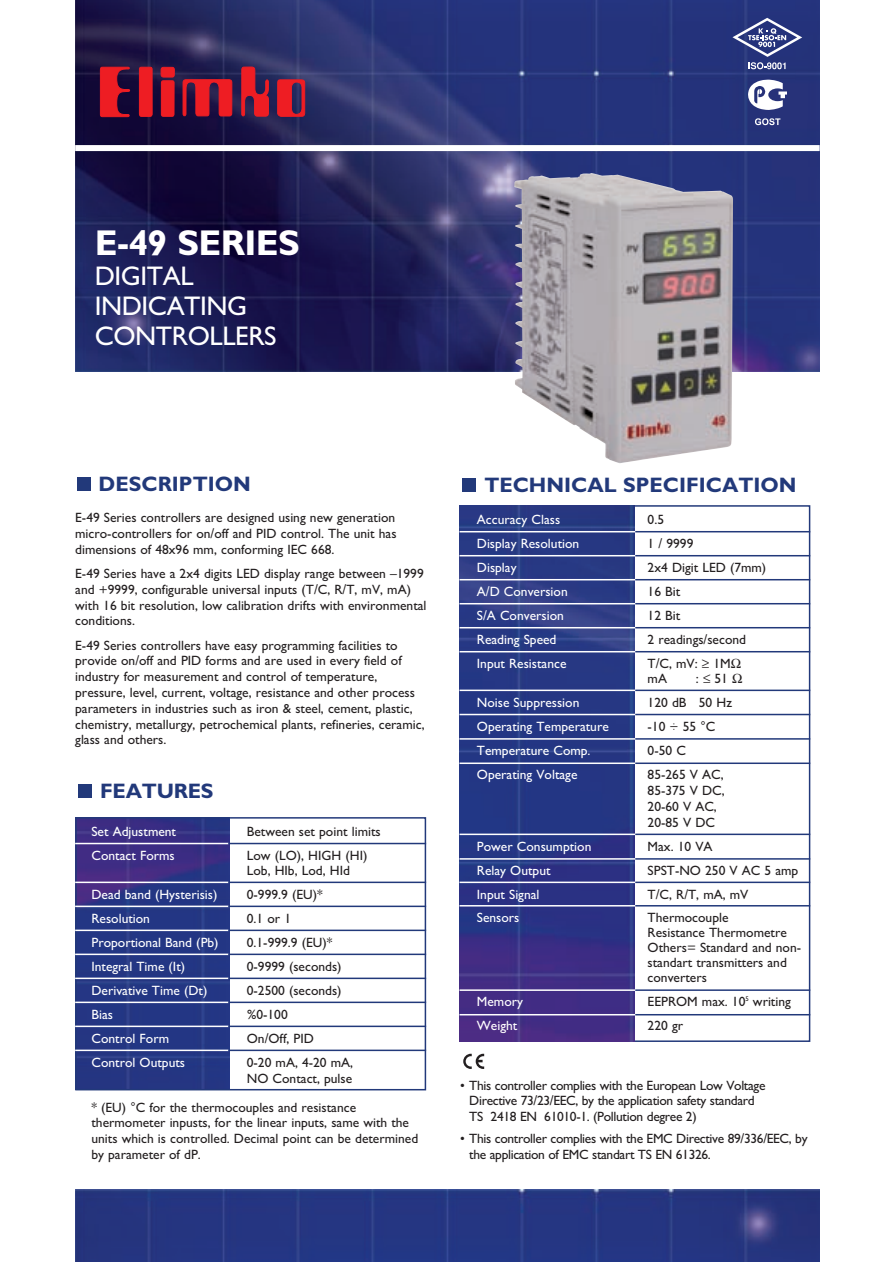
<style>
.page{position:relative;width:894px;height:1262px;background:#fff}
.page>*{position:absolute;margin:0;border:0;box-sizing:border-box;transform-origin:0 0}
.t1{font:700 36px "M Gill Sans";letter-spacing:-.015em;color:#fff}
.t2{font:27px/30px "M Gill Sans";letter-spacing:-.015em;color:#fff}
.t3{font:700 21px "M Gill Sans";color:#22397a}
.t4{font:13.5px/15.8px "M Gill Sans";color:#231f20}
.t5{font:13.5px "M Gill Sans";color:#fff}
.t6{font:13.5px/15.8px "M Gill Sans";letter-spacing:-.025em;color:#231f20}
</style>
<div class="page">
<img style="left:75px;top:0;width:744px;height:372px">
<div style="left:75px;top:145px;width:744px;height:6px;background:#fff"></div>
<svg style="left:100px;top:67px;width:30px;height:50px"></svg>
<svg style="left:139px;top:67px;width:13px;height:49px"></svg>
<svg style="left:161px;top:67px;width:13px;height:49px"></svg>
<svg style="left:183px;top:80px;width:49px;height:37px;background:#a41a2e"></svg>
<svg style="left:242px;top:67px;width:26px;height:50px"></svg>
<svg style="left:277px;top:79px;width:28px;height:38px"></svg>
<svg style="left:732px;top:18px;width:70px;height:51px;background:#4e5a94"></svg>
<svg style="left:747px;top:80px;width:40px;height:30px"></svg>
<svg style="left:755px;top:118px;width:25px;height:7px"></svg>
<img style="left:75px;top:1190px;width:744px;height:72px">
<div style="left:462px;top:478px;width:14px;height:14px;background:#22397a"></div>
<img style="left:459px;top:505px;width:175px;height:537px">
<hr style="left:459px;top:531px;width:176px;height:1px;background:#fff">
<hr style="left:635px;top:531px;width:175px;height:1px;background:#22397a">
<hr style="left:459px;top:555px;width:176px;height:1px;background:#fff">
<hr style="left:635px;top:555px;width:175px;height:1px;background:#22397a">
<hr style="left:459px;top:579px;width:176px;height:1px;background:#fff">
<hr style="left:635px;top:579px;width:175px;height:1px;background:#22397a">
<hr style="left:459px;top:603px;width:176px;height:1px;background:#fff">
<hr style="left:635px;top:603px;width:175px;height:1px;background:#22397a">
<hr style="left:459px;top:627px;width:176px;height:1px;background:#fff">
<hr style="left:635px;top:627px;width:175px;height:1px;background:#22397a">
<hr style="left:459px;top:651px;width:176px;height:1px;background:#fff">
<hr style="left:635px;top:651px;width:175px;height:1px;background:#22397a">
<hr style="left:459px;top:690px;width:176px;height:1px;background:#fff">
<hr style="left:635px;top:690px;width:175px;height:1px;background:#22397a">
<hr style="left:459px;top:714px;width:176px;height:1px;background:#fff">
<hr style="left:635px;top:714px;width:175px;height:1px;background:#22397a">
<hr style="left:459px;top:738px;width:176px;height:2px;background:#fff">
<hr style="left:635px;top:738px;width:175px;height:2px;background:#22397a">
<hr style="left:459px;top:763px;width:176px;height:1px;background:#fff">
<hr style="left:635px;top:763px;width:175px;height:1px;background:#22397a">
<hr style="left:459px;top:834px;width:176px;height:1px;background:#fff">
<hr style="left:635px;top:834px;width:175px;height:1px;background:#22397a">
<hr style="left:459px;top:858px;width:176px;height:2px;background:#fff">
<hr style="left:635px;top:858px;width:175px;height:2px;background:#22397a">
<hr style="left:459px;top:882px;width:176px;height:1px;background:#fff">
<hr style="left:635px;top:882px;width:175px;height:1px;background:#22397a">
<hr style="left:459px;top:905px;width:176px;height:2px;background:#fff">
<hr style="left:635px;top:905px;width:175px;height:2px;background:#22397a">
<hr style="left:459px;top:989px;width:176px;height:2px;background:#fff">
<hr style="left:635px;top:989px;width:175px;height:2px;background:#22397a">
<hr style="left:459px;top:1014px;width:176px;height:1px;background:#fff">
<hr style="left:635px;top:1014px;width:175px;height:1px;background:#22397a">
<img style="left:514px;top:173px;width:219px;height:290px">
<div style="left:78px;top:784px;width:14px;height:14px;background:#22397a"></div>
<img style="left:78px;top:820px;width:151px;height:267px">
<div style="left:75px;top:817px;width:351px;height:273px;border:2px solid #22397a"></div>
<hr style="left:75px;top:843px;width:153px;height:1px;background:#fff">
<hr style="left:228px;top:843px;width:198px;height:1px;background:#22397a">
<hr style="left:75px;top:882px;width:153px;height:1px;background:#fff">
<hr style="left:228px;top:882px;width:198px;height:1px;background:#22397a">
<hr style="left:75px;top:906px;width:153px;height:1px;background:#fff">
<hr style="left:228px;top:906px;width:198px;height:1px;background:#22397a">
<hr style="left:75px;top:930px;width:153px;height:1px;background:#fff">
<hr style="left:228px;top:930px;width:198px;height:1px;background:#22397a">
<hr style="left:75px;top:954px;width:153px;height:1px;background:#fff">
<hr style="left:228px;top:954px;width:198px;height:1px;background:#22397a">
<hr style="left:75px;top:978px;width:153px;height:1px;background:#fff">
<hr style="left:228px;top:978px;width:198px;height:1px;background:#22397a">
<hr style="left:75px;top:1002px;width:153px;height:1px;background:#fff">
<hr style="left:228px;top:1002px;width:198px;height:1px;background:#22397a">
<hr style="left:75px;top:1026px;width:153px;height:1px;background:#fff">
<hr style="left:228px;top:1026px;width:198px;height:1px;background:#22397a">
<hr style="left:75px;top:1050px;width:153px;height:1px;background:#fff">
<hr style="left:228px;top:1050px;width:198px;height:1px;background:#22397a">
<svg style="left:463px;top:1054px;width:21px;height:15px"></svg>
<div style="left:77px;top:477px;width:14px;height:14px;background:#22397a"></div>
<h1 class="t1" style="left:95px;top:231px;width:207px">E-49 SERIES</h1>
<h2 class="t2" style="left:95px;top:264px;width:183px">DIGITAL<br>INDICATING<br>CONTROLLERS</h2>
<h3 class="t3" style="left:99px;top:477px;width:154px">DESCRIPTION</h3>
<p class="t4" style="left:75px;top:511px;width:323px;text-align:justify">E-49 Series controllers are designed using new generation micro-controllers for on/off and PID control. The unit has dimensions of 48x96 mm, conforming IEC 668.</p>
<p class="t4" style="left:75px;top:567px;width:353px">E-49 Series have a 2x4 digits LED display range between –1999 and +9999, configurable universal inputs (T/C, R/T, mV, mA) with 16 bit resolution, low calibration drifts with environmental conditions.</p>
<p class="t4" style="left:75px;top:639px;width:351px">E-49 Series controllers have easy programming facilities to provide on/off and PID forms and are used in every field of industry for measurement and control of temperature, pressure, level, current, voltage, resistance and other process parameters in industries such as iron &amp; steel, cement, plastic, chemistry, metallurgy, petrochemical plants, refineries, ceramic, glass and others.</p>
<h3 class="t3" style="left:100px;top:784px;width:115px">FEATURES</h3>
<p class="t5" style="left:91px;top:826px;width:86px">Set Adjustment</p>
<p class="t4" style="left:247px;top:825px;width:135px">Between set point limits</p>
<p class="t5" style="left:91px;top:850px;width:85px">Contact Forms</p>
<p class="t4" style="left:247px;top:849px;width:122px">Low (LO), HIGH (HI)<br>Lob, HIb, Lod, HId</p>
<p class="t5" style="left:91px;top:890px;width:127px">Dead band (Hysterisis)</p>
<p class="t4" style="left:247px;top:888px;width:77px">0-999.9 (EU)*</p>
<p class="t5" style="left:91px;top:914px;width:60px">Resolution</p>
<p class="t4" style="left:247px;top:912px;width:46px">0.1 or 1</p>
<p class="t5" style="left:91px;top:938px;width:129px">Proportional Band (Pb)</p>
<p class="t4" style="left:247px;top:936px;width:87px">0.1-999.9 (EU)*</p>
<p class="t5" style="left:91px;top:962px;width:95px">Integral Time (It)</p>
<p class="t4" style="left:247px;top:960px;width:96px">0-9999 (seconds)</p>
<p class="t5" style="left:91px;top:986px;width:117px">Derivative Time (Dt)</p>
<p class="t4" style="left:247px;top:984px;width:96px">0-2500 (seconds)</p>
<p class="t5" style="left:91px;top:1010px;width:23px">Bias</p>
<p class="t4" style="left:247px;top:1008px;width:42px">%0-100</p>
<p class="t5" style="left:91px;top:1034px;width:79px">Control Form</p>
<p class="t4" style="left:247px;top:1032px;width:68px">On/Off, PID</p>
<p class="t5" style="left:91px;top:1058px;width:95px">Control Outputs</p>
<p class="t4" style="left:247px;top:1056px;width:108px">0-20 mA, 4-20 mA,<br>NO Contact, pulse</p>
<p class="t4" style="left:91px;top:1101px;width:328px">* (EU) °C for the thermocouples and resistance thermometer inpusts, for the linear inputs, same with the units which is controlled. Decimal point can be determined by parameter of dP.</p>
<h3 class="t3" style="left:484px;top:478px;width:314px">TECHNICAL SPECIFICATION</h3>
<p class="t5" style="left:477px;top:514px;width:85px">Accuracy Class</p>
<p class="t4" style="left:647px;top:513px;width:18px">0.5</p>
<p class="t5" style="left:477px;top:538px;width:104px">Display Resolution</p>
<p class="t4" style="left:647px;top:537px;width:47px">1 / 9999</p>
<p class="t5" style="left:477px;top:562px;width:41px">Display</p>
<p class="t4" style="left:647px;top:561px;width:120px">2x4 Digit LED (7mm)</p>
<p class="t5" style="left:477px;top:586px;width:92px">A/D Conversion</p>
<p class="t4" style="left:647px;top:585px;width:34px">16 Bit</p>
<p class="t5" style="left:477px;top:610px;width:88px">S/A Conversion</p>
<p class="t4" style="left:647px;top:609px;width:34px">12 Bit</p>
<p class="t5" style="left:477px;top:634px;width:81px">Reading Speed</p>
<p class="t4" style="left:647px;top:633px;width:100px">2 readings/second</p>
<p class="t5" style="left:477px;top:658px;width:91px">Input Resistance</p>
<p class="t4" style="left:647px;top:657px;width:95px">T/C, mV: ≥ 1MΩ mA</p>
<p class="t4" style="left:696px;top:672px;width:48px">: ≤ 51 Ω</p>
<p class="t5" style="left:477px;top:698px;width:104px">Noise Suppression</p>
<p class="t4" style="left:647px;top:696px;width:86px">120 dB 50 Hz</p>
<p class="t5" style="left:477px;top:722px;width:133px">Operating Temperature</p>
<p class="t4" style="left:647px;top:720px;width:69px">-10 ÷ 55 °C</p>
<p class="t5" style="left:477px;top:746px;width:115px">Temperature Comp.</p>
<p class="t4" style="left:647px;top:744px;width:40px">0-50 C</p>
<p class="t5" style="left:477px;top:770px;width:102px">Operating Voltage</p>
<p class="t4" style="left:647px;top:768px;width:79px">85-265 V AC,<br>85-375 V DC,<br>20-60 V AC,<br>20-85 V DC</p>
<p class="t5" style="left:477px;top:841px;width:116px">Power Consumption</p>
<p class="t4" style="left:647px;top:840px;width:66px">Max. 10 VA</p>
<p class="t5" style="left:477px;top:865px;width:75px">Relay Output</p>
<p class="t4" style="left:647px;top:864px;width:152px">SPST-NO 250 V AC 5 amp</p>
<p class="t5" style="left:477px;top:889px;width:64px">Input Signal</p>
<p class="t4" style="left:647px;top:888px;width:102px">T/C, R/T, mA, mV</p>
<p class="t5" style="left:477px;top:913px;width:44px">Sensors</p>
<p class="t4" style="left:647px;top:911px;width:155px;line-height:15px">Thermocouple<br>Resistance Thermometre<br>Others= Standard and non&shy;standart transmitters and converters</p>
<p class="t5" style="left:477px;top:997px;width:48px">Memory</p>
<p class="t4" style="left:647px;top:995px;width:145px">EEPROM max. 10<sup>5</sup> writing</p>
<p class="t5" style="left:477px;top:1020px;width:42px">Weight</p>
<p class="t4" style="left:647px;top:1019px;width:37px">220 gr</p>
<p class="t6" style="left:469px;top:1079px;width:298px;text-indent:-9px">• This controller complies with the European Low Voltage<br>Directive 73/23/EEC, by the application safety standard<br>TS 2418 EN 61010-1. (Pollution degree 2)</p>
<p class="t6" style="left:469px;top:1132px;width:340px;text-indent:-9px">• This controller complies with the EMC Directive 89/336/EEC, by the application of EMC standart TS EN 61326.</p>
</div>
